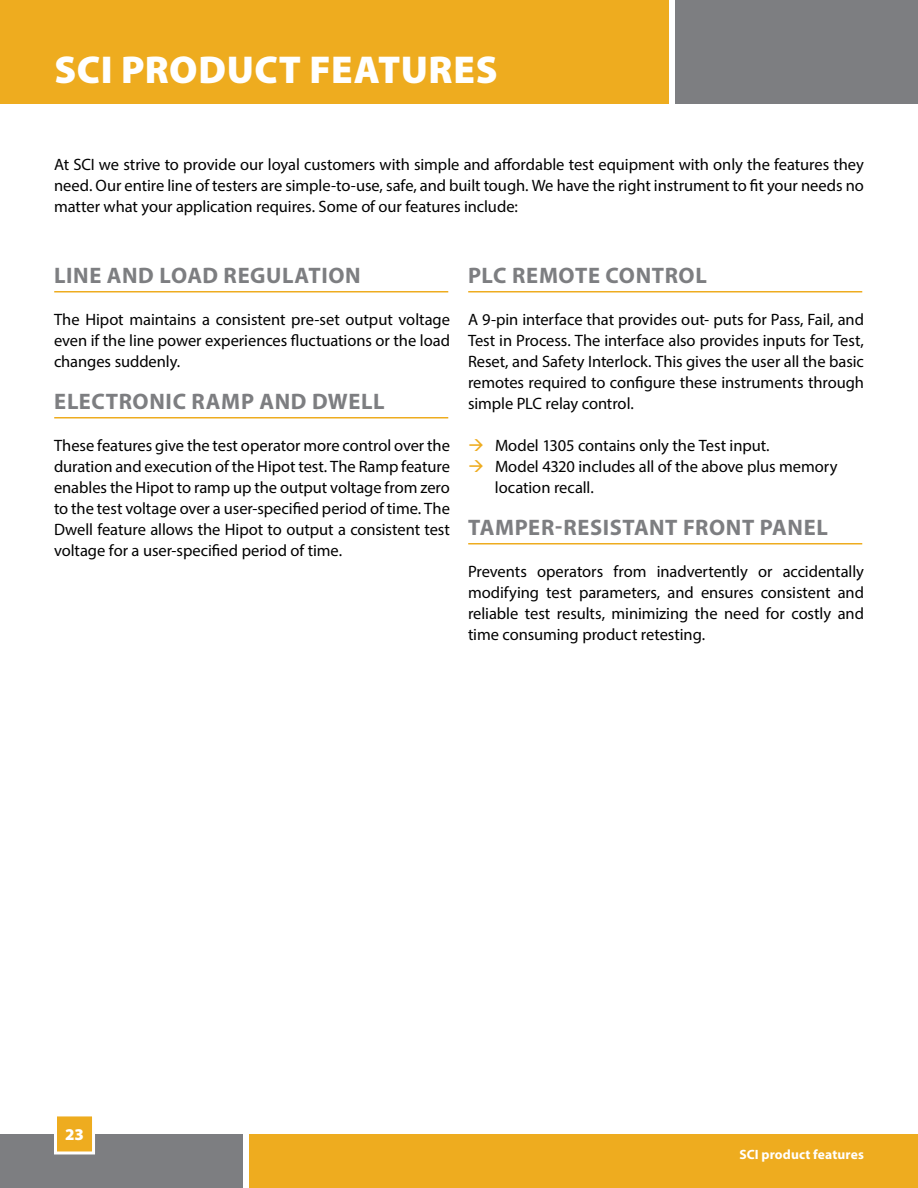
<style>
.page{position:relative;width:918px;height:1188px;background:#fff}
.page>*{position:absolute;margin:0;border:0;box-sizing:border-box;transform-origin:0 0}
.t1{font:900 39px "Myriad Pro";letter-spacing:.015em;color:#fff}
.t2{font:700 22.5px "Myriad Pro";letter-spacing:.025em;color:#7d7e81}
.t3{font:16.5px/21px "Myriad Pro";letter-spacing:-.005em;color:#020202;text-align:justify}
.t4{font:900 16.5px "Myriad Pro";color:#fff}
.t5{font:700 13.5px "Myriad Pro";letter-spacing:.01em;color:#fff}
.s1{color:#eeac1f}
</style>
<div class="page">
<div style="left:250px;top:1134px;width:668px;height:54px;background:#eeac1f"></div>
<div style="left:0;top:1134px;width:243px;height:54px;background:#7d7e81"></div>
<div style="left:56px;top:1115px;width:38px;height:38px;background:#eeac1f"></div>
<div style="left:54px;top:1113px;width:41px;height:41px;border:3px solid #fff"></div>
<hr style="left:54px;top:291px;width:394px;height:1px;background:#eeac1f">
<hr style="left:54px;top:417px;width:394px;height:1px;background:#eeac1f">
<div style="left:0;top:0;width:668px;height:104px;background:#eeac1f"></div>
<div style="left:675px;top:0;width:243px;height:104px;background:#7d7e81"></div>
<hr style="left:468px;top:291px;width:394px;height:1px;background:#eeac1f">
<hr style="left:468px;top:543px;width:394px;height:1px;background:#eeac1f">
<h1 class="t1" style="left:54px;top:48px;width:445px">SCI PRODUCT FEATURES</h1>
<p class="t3" style="left:54px;top:154px;width:811px">At SCI we strive to provide our loyal customers with simple and affordable test equipment with only the features they need. Our entire line of testers are simple-to-use, safe, and built tough. We have the right instrument to fit your needs no matter what your application requires. Some of our features include:</p>
<h2 class="t2" style="left:54px;top:260px;width:308px">LINE AND LOAD REGULATION</h2>
<p class="t3" style="left:54px;top:308px;width:398px">The Hipot maintains a consistent pre-set output voltage even if the line power experiences fluctuations or the load changes suddenly.</p>
<h2 class="t2" style="left:54px;top:386px;width:332px">ELECTRONIC RAMP AND DWELL</h2>
<p class="t3" style="left:54px;top:434px;width:398px">These features give the test operator more control over the duration and execution of the Hipot test. The Ramp feature enables the Hipot to ramp up the output voltage from zero to the test voltage over a user-specified period of time. The Dwell feature allows the Hipot to output a consistent test voltage for a user-specified period of time.</p>
<h2 class="t2" style="left:468px;top:260px;width:240px">PLC REMOTE CONTROL</h2>
<p class="t3" style="left:468px;top:308px;width:398px">A 9-pin interface that provides out- puts for Pass, Fail, and Test in Process. The interface also provides inputs for Test, Reset, and Safety Interlock. This gives the user all the basic remotes required to configure these instruments through simple PLC relay control.</p>
<p class="t3" style="left:468px;top:434px;width:303px"><span class="s1">→</span> Model 1305 contains only the Test input.</p>
<p class="t3" style="left:495px;top:455px;width:344px;text-indent:-27px"><span class="s1">→</span> Model 4320 includes all of the above plus memory location recall.</p>
<h2 class="t2" style="left:468px;top:512px;width:361px">TAMPER-RESISTANT FRONT PANEL</h2>
<p class="t3" style="left:468px;top:560px;width:398px">Prevents operators from inadvertently or accidentally modifying test parameters, and ensures consistent and reliable test results, minimizing the need for costly and time consuming product retesting.</p>
<p class="t4" style="left:65px;top:1125px;width:20px">23</p>
<p class="t5" style="left:739px;top:1146px;width:126px">SCI product features</p>
</div>
